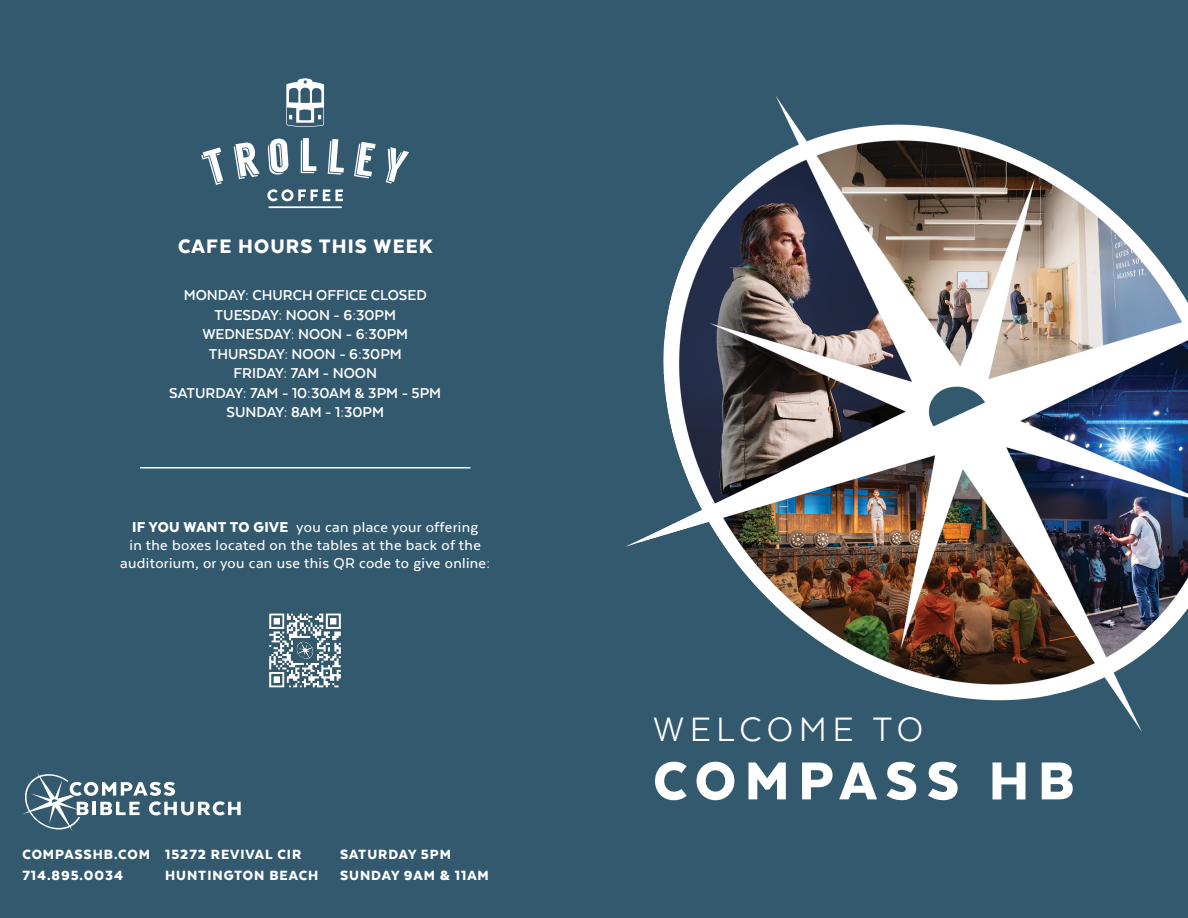
<style>
.page{position:relative;width:1188px;height:918px;background:#33596e}
.page>*{position:absolute;margin:0;border:0;box-sizing:border-box;transform-origin:0 0}
.t1{font:900 61.5px "Texta";letter-spacing:.14em;color:#fff}
.t2{font:39px "Texta";letter-spacing:.14em;color:#fff}
.t3{font:900 22.5px "Texta";letter-spacing:.05em;color:#fff}
.t4{font:700 16.5px "Texta";color:#fff}
.t5{font:500 16.5px/18px "Texta";letter-spacing:.02em;color:#fff;text-align:center}
.t6{font:900 15.45px "Texta";letter-spacing:.06em;color:#fff}
.s1{font-weight:900}
</style>
<div class="page">
<img style="left:625px;top:96px;width:563px;height:636px">
<img style="left:269px;top:613px;width:72px;height:75px">
<hr style="left:140px;top:467px;width:330px;height:1px;background:#fff">
<svg style="left:267px;top:189px;width:76px;height:12px"></svg>
<hr style="left:268px;top:206px;width:74px;height:2px;background:#fff">
<svg style="left:201px;top:147px;width:22px;height:38px"></svg>
<svg style="left:234px;top:142px;width:26px;height:37px"></svg>
<svg style="left:268px;top:138px;width:21px;height:37px"></svg>
<svg style="left:301px;top:138px;width:15px;height:35px"></svg>
<svg style="left:328px;top:139px;width:16px;height:36px"></svg>
<svg style="left:354px;top:142px;width:22px;height:36px"></svg>
<svg style="left:386px;top:147px;width:23px;height:37px"></svg>
<svg style="left:286px;top:78px;width:38px;height:49px"></svg>
<svg style="left:23px;top:773px;width:218px;height:58px"></svg>
<p class="t3" style="left:178px;top:235px;width:256px">CAFE HOURS THIS WEEK</p>
<p class="t4" style="left:184px;top:287px;width:244px">MONDAY: CHURCH OFFICE CLOSED</p>
<p class="t4" style="left:215px;top:306px;width:183px">TUESDAY: NOON - 6:30PM</p>
<p class="t4" style="left:202px;top:326px;width:207px">WEDNESDAY: NOON - 6:30PM</p>
<p class="t4" style="left:209px;top:345px;width:195px">THURSDAY: NOON - 6:30PM</p>
<p class="t4" style="left:234px;top:365px;width:145px">FRIDAY: 7AM - NOON</p>
<p class="t4" style="left:169px;top:384px;width:273px">SATURDAY: 7AM - 10:30AM &amp; 3PM - 5PM</p>
<p class="t4" style="left:227px;top:404px;width:159px">SUNDAY: 8AM - 1:30PM</p>
<p class="t5" style="left:120px;top:518px;width:371px"><span class="s1">IF YOU WANT TO GIVE</span> you can place your offering<br>in the boxes located on the tables at the back of the auditorium, or you can use this QR code to give online:</p>
<p class="t6" style="left:22px;top:846px;width:129px">COMPASSHB.COM</p>
<p class="t6" style="left:22px;top:867px;width:102px">714.895.0034</p>
<p class="t6" style="left:165px;top:846px;width:138px">15272 REVIVAL CIR</p>
<p class="t6" style="left:165px;top:867px;width:155px">HUNTINGTON BEACH</p>
<p class="t6" style="left:340px;top:846px;width:112px">SATURDAY 5PM</p>
<p class="t6" style="left:340px;top:867px;width:150px">SUNDAY 9AM &amp; 11AM</p>
<p class="t2" style="left:653px;top:709px;width:272px">WELCOME TO</p>
<p class="t1" style="left:653px;top:749px;width:423px">COMPASS HB</p>
</div>
